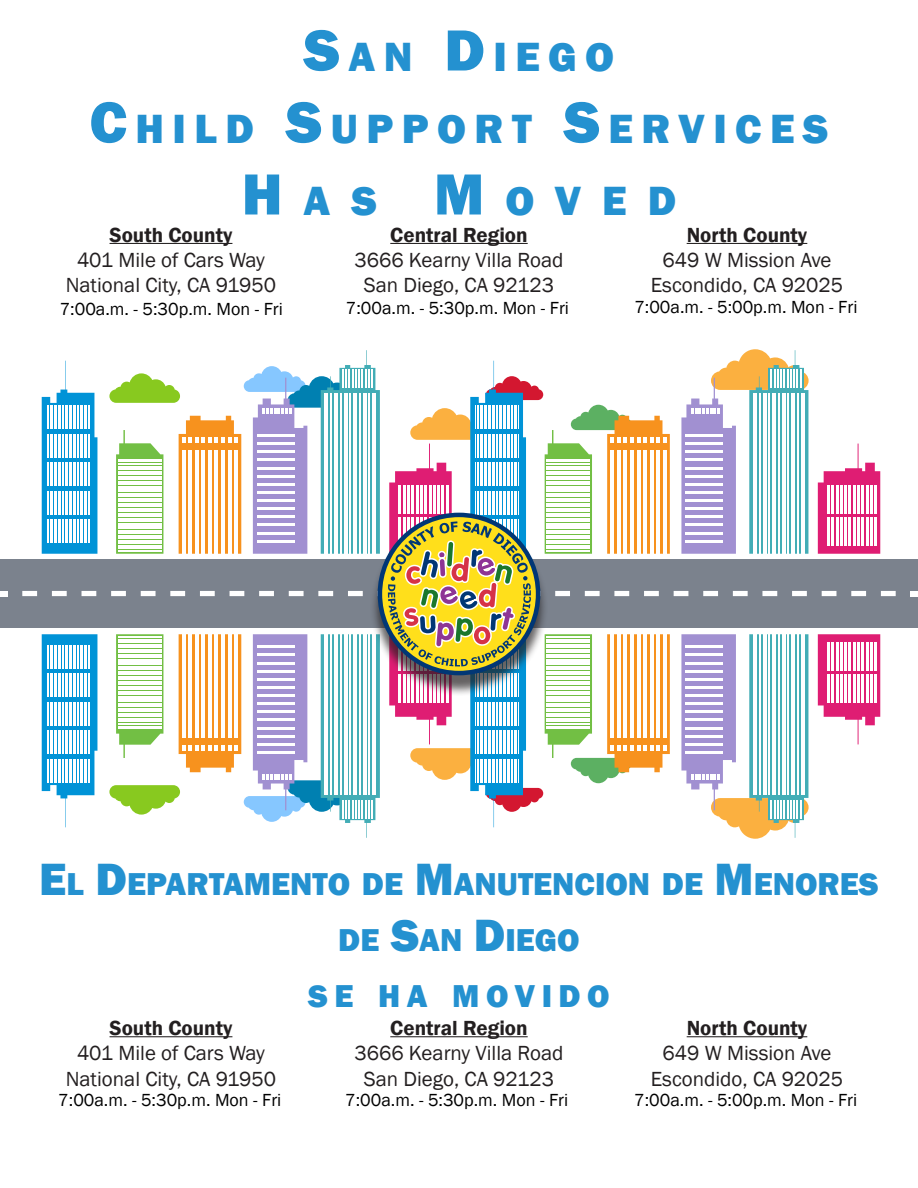
<style>
.page{position:relative;width:918px;height:1188px;background:#fff}
.page>*{position:absolute;margin:0;border:0;box-sizing:border-box;transform-origin:0 0}
.t1{font:800 42px "Franklin Gothic";letter-spacing:.2em;color:#2491d0}
.t2{font:800 32.55px "Franklin Gothic";color:#2491d0}
.t3{font:21px "Franklin Gothic";color:#231f20}
.t4{font:600 21px "Franklin Gothic";color:#231f20}
.t5{font:18px "Franklin Gothic";color:#000}
.s1{font-size:60px}
.s2{font-size:46.5px}
</style>
<div class="page">
<div style="left:0;top:559px;width:918px;height:69px;background:#7b828d"></div>
<div style="left:0;top:591px;width:8px;height:5px;background:#fff"></div>
<div style="left:910px;top:591px;width:8px;height:5px;background:#fff"></div>
<hr style="left:110px;top:243px;width:122px;height:1px;background:#231f20">
<hr style="left:390px;top:243px;width:138px;height:1px;background:#231f20">
<hr style="left:687px;top:243px;width:120px;height:1px;background:#231f20">
<hr style="left:110px;top:1036px;width:122px;height:1px;background:#231f20">
<hr style="left:390px;top:1036px;width:138px;height:1px;background:#231f20">
<hr style="left:687px;top:1036px;width:120px;height:1px;background:#231f20">
<svg style="left:22px;top:349px;width:874px;height:490px"></svg>
<p class="t1" style="left:304px;top:29px;width:312px"><span class="s1">S</span>AN <span class="s1">D</span>IEGO</p>
<p class="t1" style="left:90px;top:101px;width:740px"><span class="s1">C</span>HILD <span class="s1">S</span>UPPORT <span class="s1">S</span>ERVICES</p>
<p class="t1" style="left:242px;top:173px;width:432px"><span class="s1">H</span> AS <span class="s1">M</span>OVED</p>
<p class="t4" style="left:110px;top:222px;width:124px">South County</p>
<p class="t3" style="left:77px;top:247px;width:189px">401 Mile of Cars Way</p>
<p class="t3" style="left:66px;top:272px;width:212px">National City, CA 91950</p>
<p class="t4" style="left:390px;top:222px;width:139px">Central Region</p>
<p class="t3" style="left:354px;top:247px;width:211px">3666 Kearny Villa Road</p>
<p class="t3" style="left:364px;top:272px;width:192px">San Diego, CA 92123</p>
<p class="t4" style="left:687px;top:222px;width:122px">North County</p>
<p class="t3" style="left:662px;top:247px;width:171px">649 W Mission Ave</p>
<p class="t3" style="left:651px;top:272px;width:194px">Escondido, CA 92025</p>
<p class="t5" style="left:60px;top:297px;width:225px">7:00a.m. - 5:30p.m. Mon - Fri</p>
<p class="t5" style="left:346px;top:297px;width:225px">7:00a.m. - 5:30p.m. Mon - Fri</p>
<p class="t5" style="left:634px;top:296px;width:225px">7:00a.m. - 5:00p.m. Mon - Fri</p>
<p class="t2" style="left:39px;top:863px;width:841px"><span class="s2">E</span>L <span class="s2">D</span>EPARTAMENTO DE <span class="s2">M</span>ANUTENCION DE <span class="s2">M</span>ENORES</p>
<p class="t2" style="left:338px;top:919px;width:243px">DE <span class="s2">S</span>AN <span class="s2">D</span>IEGO</p>
<p class="t2" style="left:308px;top:975px;width:303px">SE HA MOVIDO</p>
<p class="t4" style="left:110px;top:1015px;width:124px">South County</p>
<p class="t3" style="left:77px;top:1040px;width:189px">401 Mile of Cars Way</p>
<p class="t3" style="left:66px;top:1066px;width:212px">National City, CA 91950</p>
<p class="t4" style="left:390px;top:1015px;width:139px">Central Region</p>
<p class="t3" style="left:354px;top:1040px;width:211px">3666 Kearny Villa Road</p>
<p class="t3" style="left:364px;top:1066px;width:192px">San Diego, CA 92123</p>
<p class="t4" style="left:687px;top:1015px;width:122px">North County</p>
<p class="t3" style="left:662px;top:1040px;width:171px">649 W Mission Ave</p>
<p class="t3" style="left:651px;top:1066px;width:194px">Escondido, CA 92025</p>
<p class="t5" style="left:58px;top:1089px;width:225px">7:00a.m. - 5:30p.m. Mon - Fri</p>
<p class="t5" style="left:345px;top:1089px;width:225px">7:00a.m. - 5:30p.m. Mon - Fri</p>
<p class="t5" style="left:634px;top:1089px;width:225px">7:00a.m. - 5:00p.m. Mon - Fri</p>
</div>
